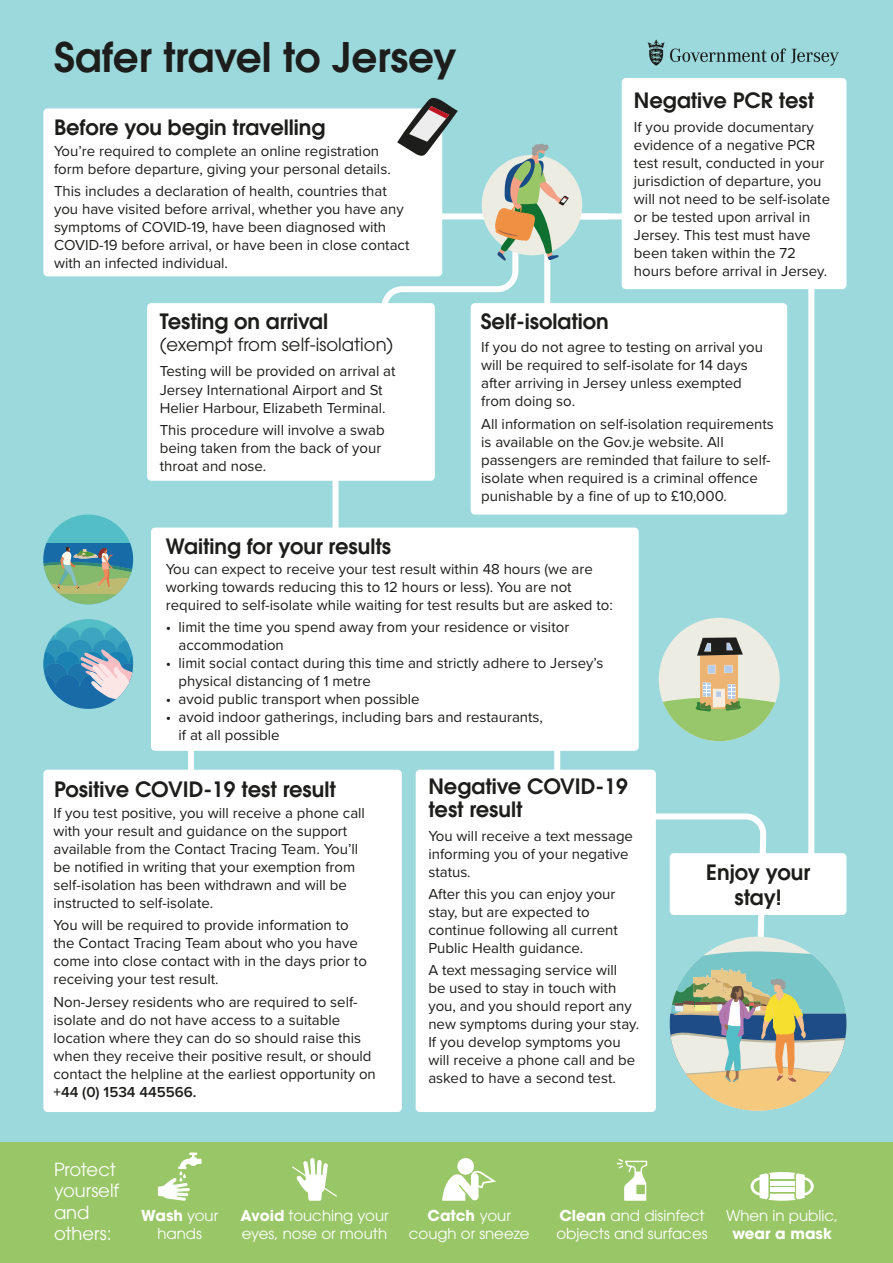
<style>
.page{position:relative;width:893px;height:1263px;background:#fff}
.page>*{position:absolute;margin:0;border:0;box-sizing:border-box;transform-origin:0 0}
.t1{font:40.5px "ITC Avant Garde Got Dem";color:#1d1d1b}
.t2{font:21px/22.5px "ITC Avant Garde Got Dem";color:#1d1d1b}
.t3{font:18px "ITC Avant Garde Got Boo";color:#1d1d1b}
.t4{font:18px/21.6px "ITC Avant Garde Got Boo";color:#fff}
.t5{font:15px/18px "Proxima Nova";color:#1d1d1b}
.t6{font:15px/18px "ITC Avant Garde Got Boo";color:#fff;text-align:center}
.s1{font-weight:600}
.s2{font-family:"ITC Avant Garde Got";font-weight:700}
</style>
<div class="page">
<div style="left:0;top:0;width:893px;height:1229px;background:#9bd9dd"></div>
<svg style="left:557px;top:210px;width:260px;height:600px"></svg>
<div style="left:333px;top:309px;width:6px;height:250px;background:#fff"></div>
<div style="left:188px;top:664px;width:6px;height:161px;background:#fff"></div>
<div style="left:554px;top:672px;width:6px;height:157px;background:#fff"></div>
<div style="left:0;top:1142px;width:893px;height:121px;background:#99c667"></div>
<svg style="left:648px;top:40px;width:191px;height:26px"></svg>
<div style="left:43px;top:108px;width:399px;height:168px;background:#fff;border-radius:4px"></div>
<div style="left:622px;top:78px;width:224px;height:211px;background:#fff;border-radius:4px"></div>
<div style="left:471px;top:303px;width:316px;height:212px;background:#fff;border-radius:4px"></div>
<div style="left:416px;top:770px;width:240px;height:342px;background:#fff;border-radius:4px"></div>
<div style="left:43px;top:770px;width:359px;height:342px;background:#fff;border-radius:4px"></div>
<div style="left:151px;top:528px;width:488px;height:223px;background:#fff;border-radius:4px"></div>
<div style="left:147px;top:303px;width:288px;height:178px;background:#fff;border-radius:4px"></div>
<svg style="left:659px;top:618px;width:121px;height:123px"></svg>
<svg style="left:43px;top:619px;width:90px;height:90px"></svg>
<svg style="left:43px;top:515px;width:90px;height:89px"></svg>
<svg style="left:617px;top:1159px;width:30px;height:42px"></svg>
<svg style="left:292px;top:1158px;width:45px;height:43px"></svg>
<svg style="left:442px;top:1158px;width:54px;height:43px"></svg>
<svg style="left:158px;top:1152px;width:44px;height:49px"></svg>
<svg style="left:751px;top:1172px;width:63px;height:29px"></svg>
<div style="left:482px;top:155px;width:100px;height:100px;background:#edece2;border-radius:50%"></div>
<svg style="left:378px;top:97px;width:191px;height:256px"></svg>
<svg style="left:655px;top:810px;width:191px;height:300px"></svg>
<p class="t1" style="left:54px;top:31px;width:404px">Safer travel to Jersey</p>
<p class="t2" style="left:54px;top:116px;width:273px">Before you begin travelling</p>
<p class="t5" style="left:54px;top:141px;width:338px">You’re required to complete an online registration form before departure, giving your personal details.</p>
<p class="t5" style="left:54px;top:181px;width:357px">This includes a declaration of health, countries that you have visited before arrival, whether you have any symptoms of COVID-19, have been diagnosed with COVID-19 before arrival, or have been in close contact with an infected individual.</p>
<p class="t2" style="left:160px;top:310px;width:170px">Testing on arrival</p>
<p class="t3" style="left:160px;top:333px;width:235px">(exempt from self-isolation)</p>
<p class="t5" style="left:160px;top:362px;width:237px">Testing will be provided on arrival at<br>Jersey International Airport and St<br>Helier Harbour, Elizabeth Terminal.</p>
<p class="t5" style="left:160px;top:420px;width:227px">This procedure will involve a swab being taken from the back of your throat and nose.</p>
<p class="t2" style="left:634px;top:88px;width:182px">Negative PCR test</p>
<p class="t2" style="left:481px;top:310px;width:130px">Self-isolation</p>
<p class="t5" style="left:634px;top:117px;width:198px">If you provide documentary evidence of a negative PCR test result, conducted in your jurisdiction of departure, you will not need to be self-isolate or be tested upon arrival in<br>Jersey. This test must have been taken within the 72 hours before arrival in Jersey.</p>
<p class="t5" style="left:481px;top:338px;width:283px">If you do not agree to testing on arrival you will be required to self-isolate for 14 days after arriving in Jersey unless exempted from doing so.</p>
<p class="t5" style="left:481px;top:414px;width:294px">All information on self-isolation requirements is available on the Gov.je website. All passengers are reminded that failure to self&shy;isolate when required is a criminal offence punishable by a fine of up to £10,000.</p>
<p class="t2" style="left:166px;top:534px;width:227px">Waiting for your results</p>
<p class="t5" style="left:166px;top:559px;width:449px">You can expect to receive your test result within 48 hours (we are working towards reducing this to 12 hours or less). You are not required to self-isolate while waiting for test results but are asked to:</p>
<p class="t5" style="left:179px;top:617px;width:392px;text-indent:-13px">• limit the time you spend away from your residence or visitor accommodation</p>
<p class="t5" style="left:179px;top:653px;width:426px;text-indent:-13px">• limit social contact during this time and strictly adhere to Jersey’s physical distancing of 1 metre</p>
<p class="t5" style="left:166px;top:689px;width:255px">• avoid public transport when possible</p>
<p class="t5" style="left:179px;top:707px;width:366px;text-indent:-13px">• avoid indoor gatherings, including bars and restaurants, if at all possible</p>
<p class="t2" style="left:54px;top:777px;width:283px">Positive COVID-19 test result</p>
<p class="t5" style="left:53px;top:803px;width:313px">If you test positive, you will receive a phone call with your result and guidance on the support available from the Contact Tracing Team. You’ll be notified in writing that your exemption from self-isolation has been withdrawn and will be instructed to self-isolate.</p>
<p class="t5" style="left:53px;top:916px;width:315px">You will be required to provide information to the Contact Tracing Team about who you have come into close contact with in the days prior to receiving your test result.</p>
<p class="t5" style="left:53px;top:992px;width:324px">Non-Jersey residents who are required to self&shy;isolate and do not have access to a suitable location where they can do so should raise this when they receive their positive result, or should contact the helpline at the earliest opportunity on <span class="s1">+44 (0) 1534 445566.</span></p>
<p class="t2" style="left:428px;top:775px;width:201px">Negative COVID-19 test result</p>
<p class="t5" style="left:428px;top:826px;width:206px">You will receive a text message informing you of your negative status.</p>
<p class="t5" style="left:428px;top:884px;width:191px">After this you can enjoy your stay, but are expected to continue following all current<br>Public Health guidance.</p>
<p class="t5" style="left:428px;top:961px;width:212px">A text messaging service will<br>be used to stay in touch with you, and you should report any new symptoms during your stay.<br>If you develop symptoms you will receive a phone call and be asked to have a second test.</p>
<p class="t2" style="left:706px;top:859px;width:106px;line-height:25.2px;text-align:center">Enjoy your stay!</p>
<p class="t4" style="left:54px;top:1158px;width:67px">Protect yourself and others:</p>
<p class="t6" style="left:141px;top:1206px;width:79px"><span class="s2">Wash</span> your hands</p>
<p class="t6" style="left:240px;top:1206px;width:150px;text-align:left"><span class="s2">Avoid</span> touching your eyes, nose or mouth</p>
<p class="t6" style="left:556px;top:1206px;width:153px;text-align:left"><span class="s2">Clean</span> and disinfect objects and surfaces</p>
<p class="t6" style="left:726px;top:1206px;width:114px">When in public, <span class="s2">wear a mask</span></p>
<p class="t6" style="left:409px;top:1206px;width:122px"><span class="s2">Catch</span> your cough or sneeze</p>
</div>
